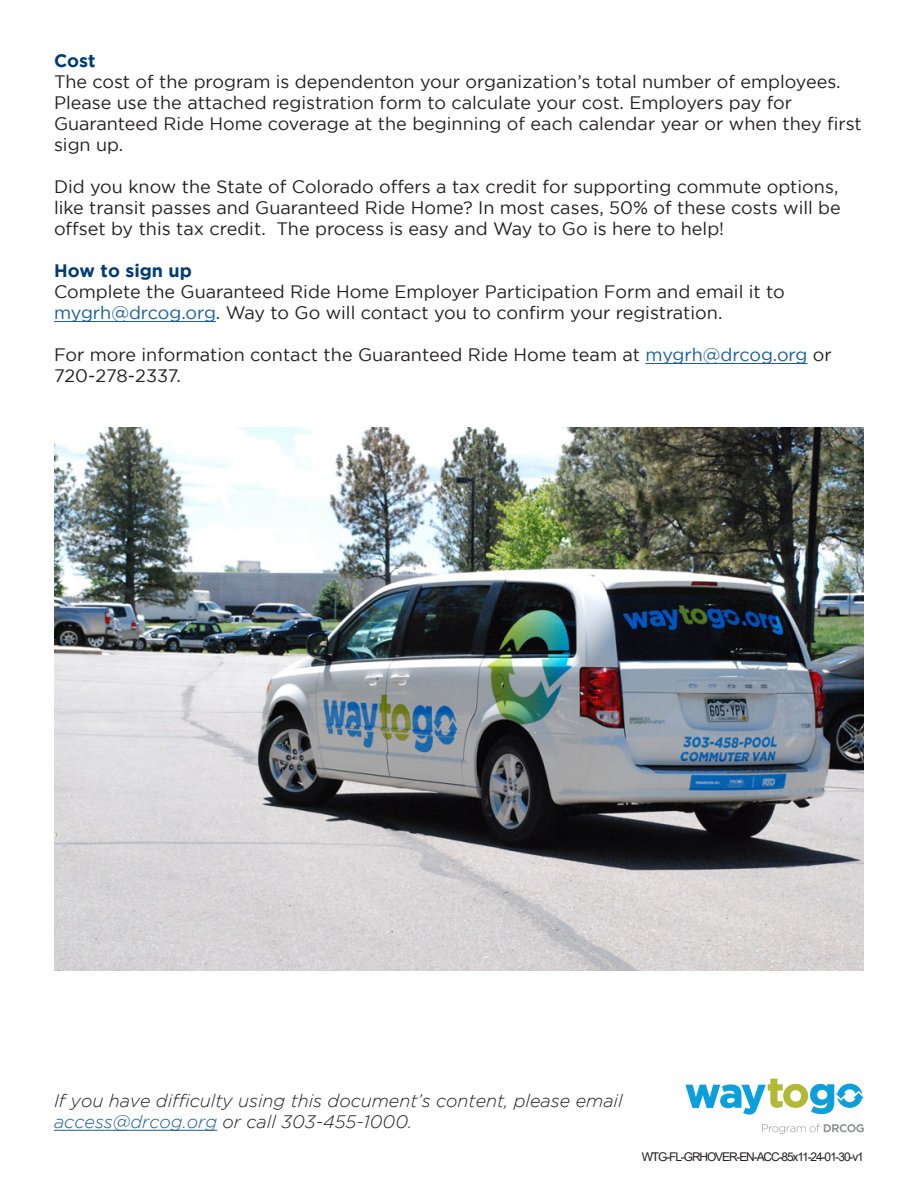
<style>
.page{position:relative;width:918px;height:1188px;background:#fff}
.page>*{position:absolute;margin:0;border:0;box-sizing:border-box;transform-origin:0 0}
.Body{font:18px/21px "Gotham";color:#231f20}
.Accessibility_text{font:italic 300 18px/21px "Gotham";color:#231f20}
.t1{font:700 18px "Gotham";color:#003b75}
.Project_Slug{font:12px "Arial";letter-spacing:-.095em;color:#231f20}
.s1{color:#175d9e}
</style>
<div class="page">
<svg style="left:685px;top:1079px;width:179px;height:36px"></svg>
<svg style="left:762px;top:1124px;width:102px;height:10px"></svg>
<hr style="left:54px;top:1130px;width:163px;height:1px;background:#175d9e">
<hr style="left:54px;top:321px;width:162px;height:1px;background:#175d9e">
<hr style="left:646px;top:363px;width:162px;height:1px;background:#175d9e">
<img style="left:54px;top:428px;width:810px;height:542px">
<h3 class="t1" style="left:54px;top:50px;width:43px">Cost</h3>
<p class="Body" style="left:54px;top:71px;width:809px">The cost of the program is dependenton your organization’s total number of employees.<br>Please use the attached registration form to calculate your cost. Employers pay for Guaranteed Ride Home coverage at the beginning of each calendar year or when they first sign up.</p>
<p class="Body" style="left:54px;top:176px;width:788px">Did you know the State of Colorado offers a tax credit for supporting commute options, like transit passes and Guaranteed Ride Home? In most cases, 50% of these costs will be offset by this tax credit. The process is easy and Way to Go is here to help!</p>
<h3 class="t1" style="left:54px;top:260px;width:139px">How to sign up</h3>
<p class="Body" style="left:54px;top:281px;width:732px">Complete the Guaranteed Ride Home Employer Participation Form and email it to <span class="s1">mygrh@drcog.org</span>. Way to Go will contact you to confirm your registration.</p>
<p class="Body" style="left:54px;top:344px;width:779px">For more information contact the Guaranteed Ride Home team at <span class="s1">mygrh@drcog.org</span> or<br>720-278-2337.</p>
<p class="Accessibility_text" style="left:54px;top:1090px;width:570px">If you have difficulty using this document’s content, please email <span class="s1">access@drcog.org</span> or call 303-455-1000.</p>
<p class="Project_Slug" style="left:642px;top:1148px;width:224px">WTG-FL-GRHOVER-EN-ACC-85x11-24-01-30-v1</p>
</div>
